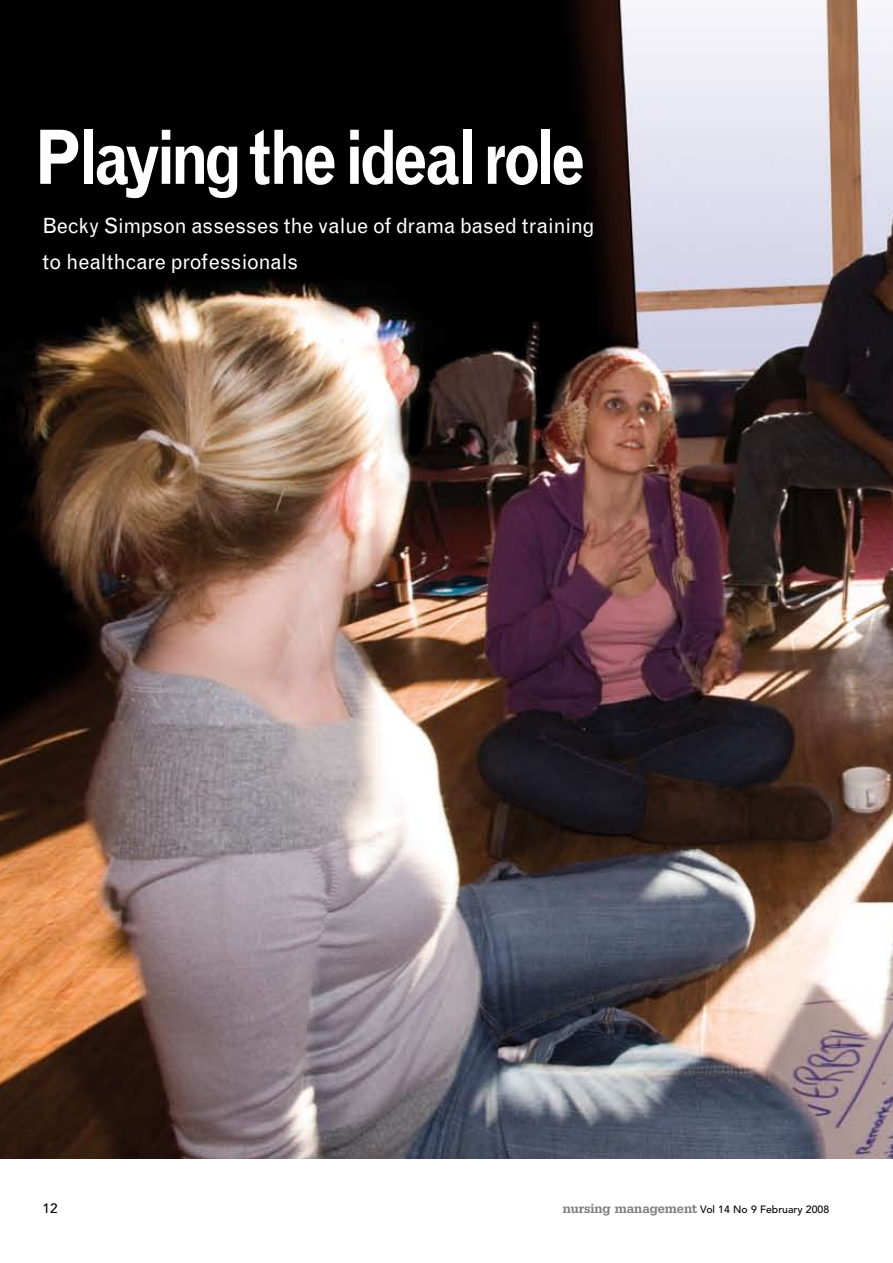
<style>
.page{position:relative;width:893px;height:1263px;background:#fff}
.page>*{position:absolute;margin:0;border:0;box-sizing:border-box;transform-origin:0 0}
.t1{font:700 75px "Grotesque";letter-spacing:-.085em;color:#fff;scale:.8 1}
.t2{font:21px/36px "Grotesque";letter-spacing:-.01em;color:#fff}
.t3{font:500 13.5px "Avenir";color:#000}
.t4{font:500 10.5px "Avenir";color:#000}
.s1{font-family:"URW Egyptienne T Med Nar";font-weight:400;font-size:13.5px;color:#817f84}
</style>
<div class="page">
<img style="left:0;top:0;width:893px;height:1159px">
<h1 class="t1" style="left:34px;top:113px;width:691px">Playing the ideal role</h1>
<p class="t2" style="left:43px;top:207px;width:554px">Becky Simpson assesses the value of drama based training to healthcare professionals</p>
<p class="t3" style="left:43px;top:1200px;width:17px">12</p>
<p class="t4" style="left:563px;top:1203px;width:268px"><span class="s1">nursing management</span> Vol 14 No 9 February 2008</p>
</div>
